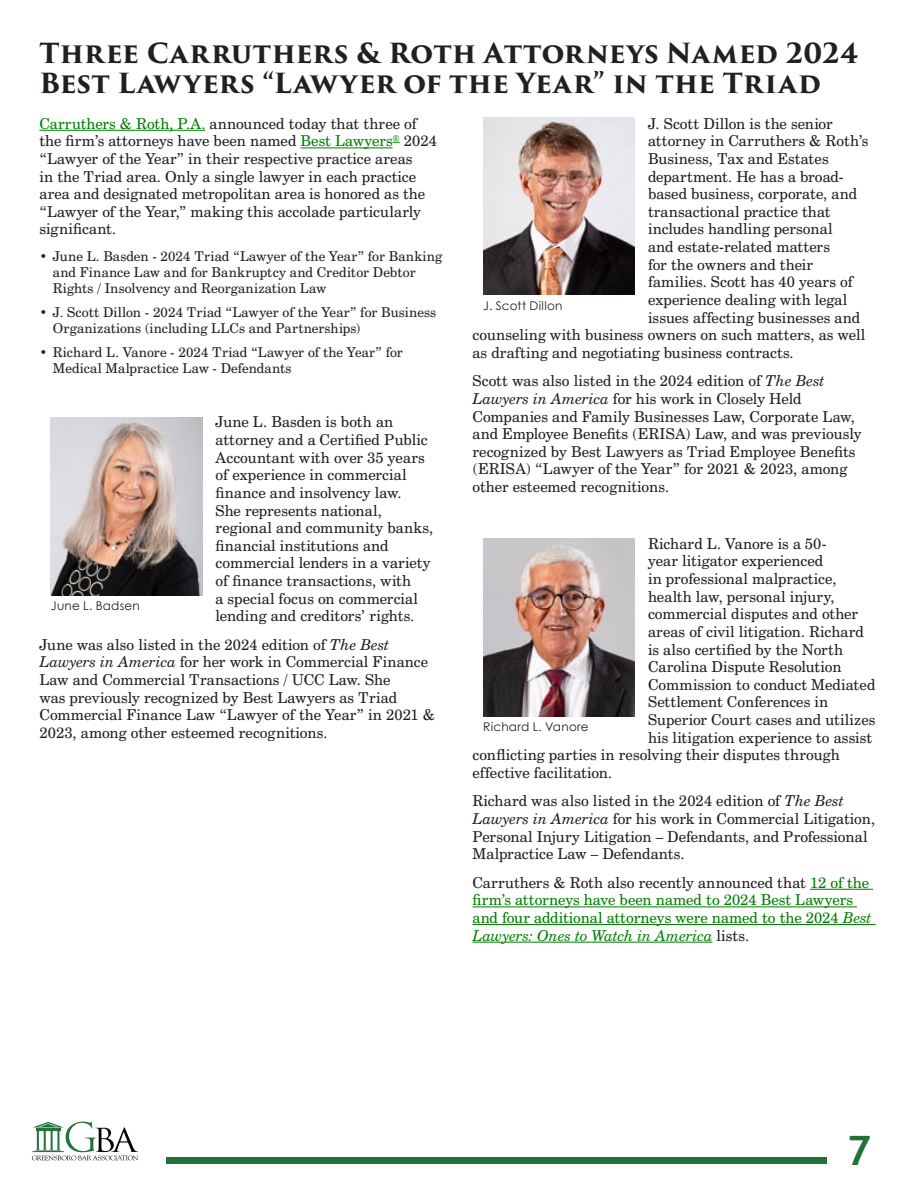
<style>
.page{position:relative;width:918px;height:1188px;background:#fff}
.page>*{position:absolute;margin:0;border:0;box-sizing:border-box;transform-origin:0 0}
.PullQuote{font:700 40.5px "Trebuchet MS";color:#227138}
.t1{font:700 27px/30px "Trajan Pro 3";letter-spacing:.015em;color:#231f20}
.t2{font:15px/17.7px "Century Schoolbook BT";letter-spacing:.005em;color:#231f20}
.t3{font:15px/17.7px "Century Schoolbook BT";letter-spacing:.005em;color:#008000}
.t4{font:13.5px/15.8px "Century Schoolbook BT";letter-spacing:.01em;color:#231f20}
.t5{font:12px "Century Gothic";letter-spacing:.02em;color:#231f20}
.s1{color:#008000}
.s2{font-style:italic}
.s3{color:#231f20}
</style>
<div class="page">
<svg style="left:33px;top:1160px;width:105px;height:1px"></svg>
<svg style="left:32px;top:1121px;width:106px;height:39px"></svg>
<div style="left:166px;top:1157px;width:660px;height:7px;background:#227138"></div>
<hr style="left:39px;top:130px;width:166px;height:1px;background:#008000">
<hr style="left:301px;top:147px;width:92px;height:1px;background:#008000">
<hr style="left:810px;top:889px;width:63px;height:1px;background:#008000">
<hr style="left:472px;top:906px;width:385px;height:1px;background:#008000">
<hr style="left:472px;top:924px;width:404px;height:1px;background:#008000">
<hr style="left:472px;top:942px;width:240px;height:1px;background:#008000">
<img style="left:51px;top:417px;width:151px;height:178px">
<img style="left:483px;top:117px;width:152px;height:178px">
<img style="left:483px;top:538px;width:152px;height:178px">
<h2 class="t1" style="left:39px;top:39px;width:820px">Three Carruthers &amp; Roth Attorneys Named 2024<br>Best Lawyers “Lawyer of the Year” in the Triad</h2>
<p class="t2" style="left:39px;top:114px;width:399px"><span class="s1">Carruthers &amp; Roth, P.A.</span> announced today that three of the firm’s attorneys have been named <span class="s1">Best Lawyers</span><sup>®</sup> 2024 “Lawyer of the Year” in their respective practice areas<br>in the Triad area. Only a single lawyer in each practice area and designated metropolitan area is honored as the “Lawyer of the Year,” making this accolade particularly significant.</p>
<p class="t4" style="left:53px;top:248px;width:391px;text-indent:-13px">• June L. Basden - 2024 Triad “Lawyer of the Year” for Banking and Finance Law and for Bankruptcy and Creditor Debtor<br>Rights / Insolvency and Reorganization Law</p>
<p class="t4" style="left:53px;top:304px;width:385px;text-indent:-13px">• J. Scott Dillon - 2024 Triad “Lawyer of the Year” for Business<br>Organizations (including LLCs and Partnerships)</p>
<p class="t4" style="left:53px;top:344px;width:352px;text-indent:-13px">• Richard L. Vanore - 2024 Triad “Lawyer of the Year” for<br>Medical Malpractice Law - Defendants</p>
<p class="t2" style="left:216px;top:413px;width:219px">June L. Basden is both an attorney and a Certified Public<br>Accountant with over 35 years of experience in commercial finance and insolvency law.<br>She represents national, regional and community banks, financial institutions and commercial lenders in a variety of finance transactions, with<br>a special focus on commercial lending and creditors’ rights.</p>
<p class="t2" style="left:39px;top:635px;width:397px">June was also listed in the 2024 edition of <span class="s2">The Best Lawyers in America</span> for her work in Commercial Finance Law and Commercial Transactions / UCC Law. She<br>was previously recognized by Best Lawyers as Triad Commercial Finance Law “Lawyer of the Year” in 2021 &amp; 2023, among other esteemed recognitions.</p>
<p class="t5" style="left:51px;top:598px;width:90px">June L. Badsen</p>
<p class="t2" style="left:648px;top:114px;width:186px">J. Scott Dillon is the senior</p>
<p class="t2" style="left:648px;top:132px;width:222px">attorney in Carruthers &amp; Roth’s</p>
<p class="t2" style="left:648px;top:150px;width:182px">Business, Tax and Estates</p>
<p class="t2" style="left:648px;top:167px;width:197px">department. He has a broad-</p>
<p class="t2" style="left:648px;top:185px;width:211px">based business, corporate, and</p>
<p class="t2" style="left:648px;top:202px;width:184px">transactional practice that</p>
<p class="t2" style="left:648px;top:220px;width:186px">includes handling personal</p>
<p class="t2" style="left:648px;top:238px;width:183px">and estate-related matters</p>
<p class="t2" style="left:648px;top:255px;width:167px">for the owners and their</p>
<p class="t2" style="left:648px;top:273px;width:206px">families. Scott has 40 years of</p>
<p class="t2" style="left:648px;top:291px;width:201px">experience dealing with legal</p>
<p class="t2" style="left:648px;top:308px;width:214px">issues affecting businesses and</p>
<p class="t2" style="left:472px;top:326px;width:394px">counseling with business owners on such matters, as well</p>
<p class="t2" style="left:472px;top:343px;width:323px">as drafting and negotiating business contracts.</p>
<p class="t2" style="left:472px;top:372px;width:391px">Scott was also listed in the 2024 edition of <span class="s2">The Best Lawyers in America</span> for his work in Closely Held Companies and Family Businesses Law, Corporate Law, and Employee Benefits (ERISA) Law, and was previously recognized by Best Lawyers as Triad Employee Benefits (ERISA) “Lawyer of the Year” for 2021 &amp; 2023, among other esteemed recognitions.</p>
<p class="t5" style="left:483px;top:298px;width:81px">J. Scott Dillon</p>
<p class="t2" style="left:648px;top:534px;width:180px">Richard L. Vanore is a 50-</p>
<p class="t2" style="left:648px;top:552px;width:177px">year litigator experienced</p>
<p class="t2" style="left:648px;top:570px;width:190px">in professional malpractice,</p>
<p class="t2" style="left:648px;top:587px;width:188px">health law, personal injury,</p>
<p class="t2" style="left:648px;top:605px;width:212px">commercial disputes and other</p>
<p class="t2" style="left:648px;top:623px;width:217px">areas of civil litigation. Richard</p>
<p class="t2" style="left:648px;top:640px;width:197px">is also certified by the North</p>
<p class="t2" style="left:648px;top:658px;width:195px">Carolina Dispute Resolution</p>
<p class="t2" style="left:648px;top:675px;width:229px">Commission to conduct Mediated</p>
<p class="t2" style="left:648px;top:693px;width:182px">Settlement Conferences in</p>
<p class="t2" style="left:648px;top:711px;width:229px">Superior Court cases and utilizes</p>
<p class="t2" style="left:648px;top:728px;width:226px">his litigation experience to assist</p>
<p class="t2" style="left:472px;top:746px;width:369px">conflicting parties in resolving their disputes through</p>
<p class="t2" style="left:472px;top:764px;width:141px">effective facilitation.</p>
<p class="t2" style="left:472px;top:792px;width:404px">Richard was also listed in the 2024 edition of <span class="s2">The Best Lawyers in America</span> for his work in Commercial Litigation, Personal Injury Litigation – Defendants, and Professional Malpractice Law – Defendants.</p>
<p class="t3" style="left:472px;top:873px;width:401px"><span class="s3">Carruthers &amp; Roth also recently announced that</span> 12 of the firm’s attorneys have been named to 2024 Best Lawyers and four additional attorneys were named to the 2024 <span class="s2">Best Lawyers: Ones to Watch in America</span> <span class="s3">lists.</span></p>
<p class="t5" style="left:483px;top:720px;width:107px">Richard L. Vanore</p>
<p class="PullQuote" style="left:847px;top:1125px;width:25px">7</p>
</div>
